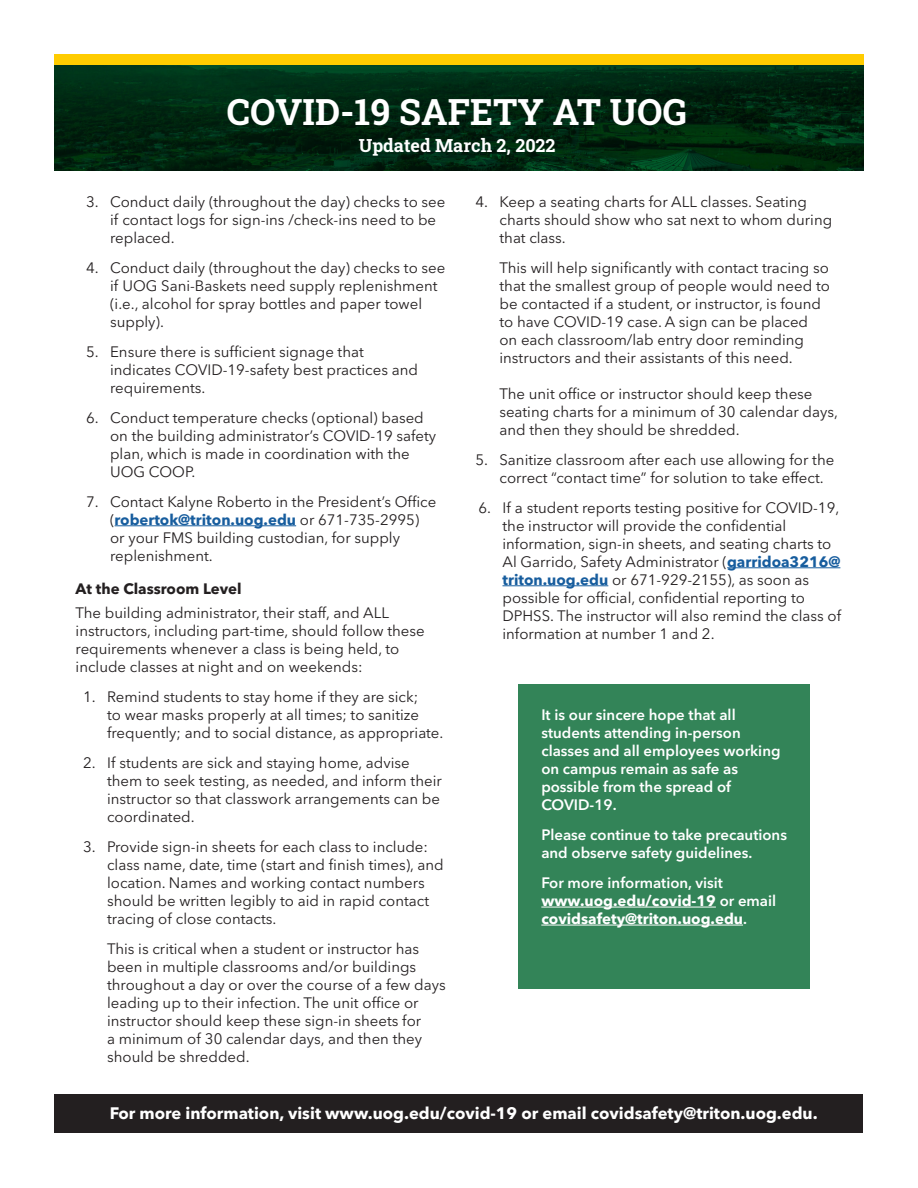
<style>
.page{position:relative;width:918px;height:1188px;background:#fff}
.page>*{position:absolute;margin:0;border:0;box-sizing:border-box;transform-origin:0 0}
.t1{font:700 36px "Roboto Slab";color:#fff}
.t2{font:700 18px "Roboto Slab";color:#fff}
.t3{font:700 16.5px "Avenir Next LT Pro";color:#fff}
.t4{font:15px/18px "Avenir Next LT Pro";color:#231f20}
.t5{font:600 15px/18px "Avenir Next LT Pro";color:#fff}
.t6{font:700 15px/18px "Avenir Next LT Pro";color:#fff}
.s1{font-style:inherit}
.s2{font-weight:700;color:#175d9e}
.s3{font-weight:700}
.s4{font-weight:600}
</style>
<div class="page">
<hr style="left:115px;top:525px;width:181px;height:1px;background:#175d9e">
<hr style="left:727px;top:567px;width:113px;height:1px;background:#175d9e">
<hr style="left:502px;top:585px;width:106px;height:1px;background:#175d9e">
<img style="left:54px;top:65px;width:810px;height:106px">
<div style="left:54px;top:54px;width:810px;height:11px;background:#fc0"></div>
<div style="left:518px;top:684px;width:292px;height:304px;background:#338458"></div>
<hr style="left:541px;top:907px;width:175px;height:1px;background:#fff">
<hr style="left:541px;top:925px;width:202px;height:1px;background:#fff">
<div style="left:55px;top:1094px;width:808px;height:39px;background:#231f20"></div>
<p class="t1" style="left:227px;top:87px;width:461px">COVID-19 SAFETY AT UOG</p>
<p class="t2" style="left:359px;top:133px;width:198px">Updated <span class="s1">March</span> 2, 2022</p>
<p class="t4" style="left:110px;top:192px;width:337px;text-indent:-24px">3. Conduct daily (throughout the day) checks to see if contact logs for sign-ins /check-ins need to be replaced.</p>
<p class="t4" style="left:110px;top:258px;width:337px;text-indent:-24px">4. Conduct daily (throughout the day) checks to see if UOG Sani-Baskets need supply replenishment (i.e., alcohol for spray bottles and paper towel supply).</p>
<p class="t4" style="left:110px;top:342px;width:309px;text-indent:-24px">5. Ensure there is sufficient signage that indicates COVID-19-safety best practices and requirements.</p>
<p class="t4" style="left:110px;top:408px;width:328px;text-indent:-24px">6. Conduct temperature checks (optional) based on the building administrator’s COVID-19 safety plan, which is made in coordination with the UOG COOP.</p>
<p class="t4" style="left:110px;top:492px;width:328px;text-indent:-24px">7. Contact Kalyne Roberto in the President’s Office (<span class="s2">robertok@triton.uog.edu</span> or 671-735-2995) or your FMS building custodian, for supply replenishment.</p>
<p class="t4" style="left:76px;top:576px;width:315px;line-height:24px"><span class="s3">At the Classroom Level<br></span>The building administrator, their staff, and ALL</p>
<p class="t4" style="left:76px;top:621px;width:351px">instructors, including part-time, should follow these requirements whenever a class is being held, to include classes at night and on weekends:</p>
<p class="t4" style="left:107px;top:687px;width:338px;text-indent:-24px">1. Remind students to stay home if they are sick;<br>to wear masks properly at all times; to sanitize frequently; and to social distance, as appropriate.</p>
<p class="t4" style="left:107px;top:753px;width:336px;text-indent:-24px">2. If students are sick and staying home, advise them to seek testing, as needed, and inform their instructor so that classwork arrangements can be coordinated.</p>
<p class="t4" style="left:107px;top:837px;width:338px;text-indent:-24px">3. Provide sign-in sheets for each class to include: class name, date, time (start and finish times), and location. Names and working contact numbers should be written legibly to aid in rapid contact tracing of close contacts.</p>
<p class="t4" style="left:107px;top:939px;width:340px">This is critical when a student or instructor has been in multiple classrooms and/or buildings throughout a day or over the course of a few days leading up to their infection. The unit office or instructor should keep these sign-in sheets for<br>a minimum of 30 calendar days, and then they should be shredded.</p>
<p class="t4" style="left:500px;top:192px;width:334px;text-indent:-24px">4. Keep a seating charts for ALL classes. Seating charts should show who sat next to whom during that class.</p>
<p class="t4" style="left:500px;top:258px;width:332px">This will help significantly with contact tracing so that the smallest group of people would need to be contacted if a student, or instructor, is found to have COVID-19 case. A sign can be placed<br>on each classroom/lab entry door reminding instructors and their assistants of this need.</p>
<p class="t4" style="left:500px;top:384px;width:340px">The unit office or instructor should keep these seating charts for a minimum of 30 calendar days, and then they should be shredded.</p>
<p class="t4" style="left:500px;top:450px;width:336px;text-indent:-24px">5. Sanitize classroom after each use allowing for the correct “contact time” for solution to take effect.</p>
<p class="t4" style="left:502px;top:498px;width:340px;text-indent:-24px">6. If a student reports testing positive for COVID-19, the instructor will provide the confidential information, sign-in sheets, and seating charts to Al Garrido, Safety Administrator (<span class="s2">garridoa3216@ triton.uog.edu</span> or 671-929-2155), as soon as possible for official, confidential reporting to DPHSS. The instructor will also remind the class of information at number 1 and 2.</p>
<p class="t5" style="left:541px;top:706px;width:241px">It is our sincere hope that all students attending in-person classes and all employees working on campus remain as safe as possible from the spread of<br>COVID-19.</p>
<p class="t5" style="left:541px;top:826px;width:247px">Please continue to take precautions and observe safety guidelines.</p>
<p class="t6" style="left:541px;top:874px;width:236px"><span class="s4">For more information, visit </span>www.uog.edu/covid-19 <span class="s4">or email </span>covidsafety@triton.uog.edu<span class="s4">.</span></p>
<p class="t3" style="left:110px;top:1103px;width:709px">For more information, visit www.uog.edu/covid-19 or email covidsafety@triton.uog.edu.</p>
</div>
